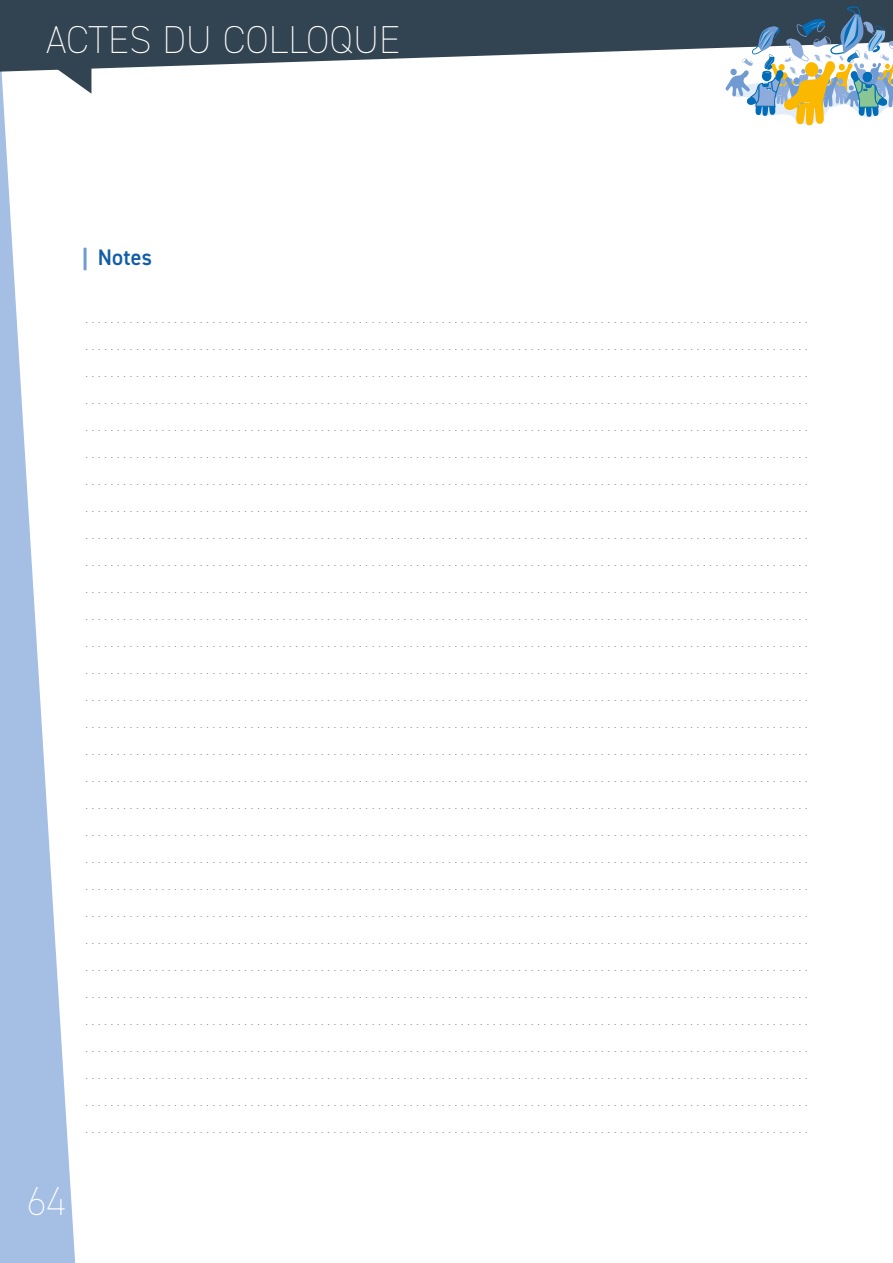
<style>
.page{position:relative;width:893px;height:1263px;background:#fff}
.page>*{position:absolute;margin:0;border:0;box-sizing:border-box;transform-origin:0 0}
.t1{font:200 40.5px "DIN2014";color:#fff}
.t2{font:200 39px "DIN2014";color:#fff}
.t3{font:600 22.5px "DIN2014";letter-spacing:.01em;color:#115ca9}
.t4{font:200 16.5px/27px "DIN2014";color:#324352;text-align:justify}
</style>
<div class="page">
<svg style="left:0;top:72px;width:76px;height:1191px;fill:#a4bee4"></svg>
<svg style="left:0;top:0;width:893px;height:72px;fill:#324352"></svg>
<svg style="left:51px;top:57px;width:40px;height:37px"></svg>
<svg style="left:725px;top:6px;width:168px;height:119px"></svg>
<hr style="left:84px;top:248px;width:3px;height:22px;background:#6d9cd1">
<h2 class="t2" style="left:46px;top:16px;width:356px">ACTES DU COLLOQUE</h2>
<h3 class="t3" style="left:98px;top:243px;width:56px">Notes</h3>
<p class="t4" style="left:85px;top:304px;width:724px">.................................................................................................................. .................................................................................................................. .................................................................................................................. .................................................................................................................. .................................................................................................................. .................................................................................................................. .................................................................................................................. .................................................................................................................. .................................................................................................................. .................................................................................................................. .................................................................................................................. .................................................................................................................. .................................................................................................................. .................................................................................................................. .................................................................................................................. .................................................................................................................. .................................................................................................................. .................................................................................................................. .................................................................................................................. .................................................................................................................. .................................................................................................................. .................................................................................................................. .................................................................................................................. .................................................................................................................. .................................................................................................................. .................................................................................................................. .................................................................................................................. .................................................................................................................. .................................................................................................................. .................................................................................................................. ..................................................................................................................</p>
<h1 class="t1" style="left:27px;top:1177px;width:40px">64</h1>
</div>
